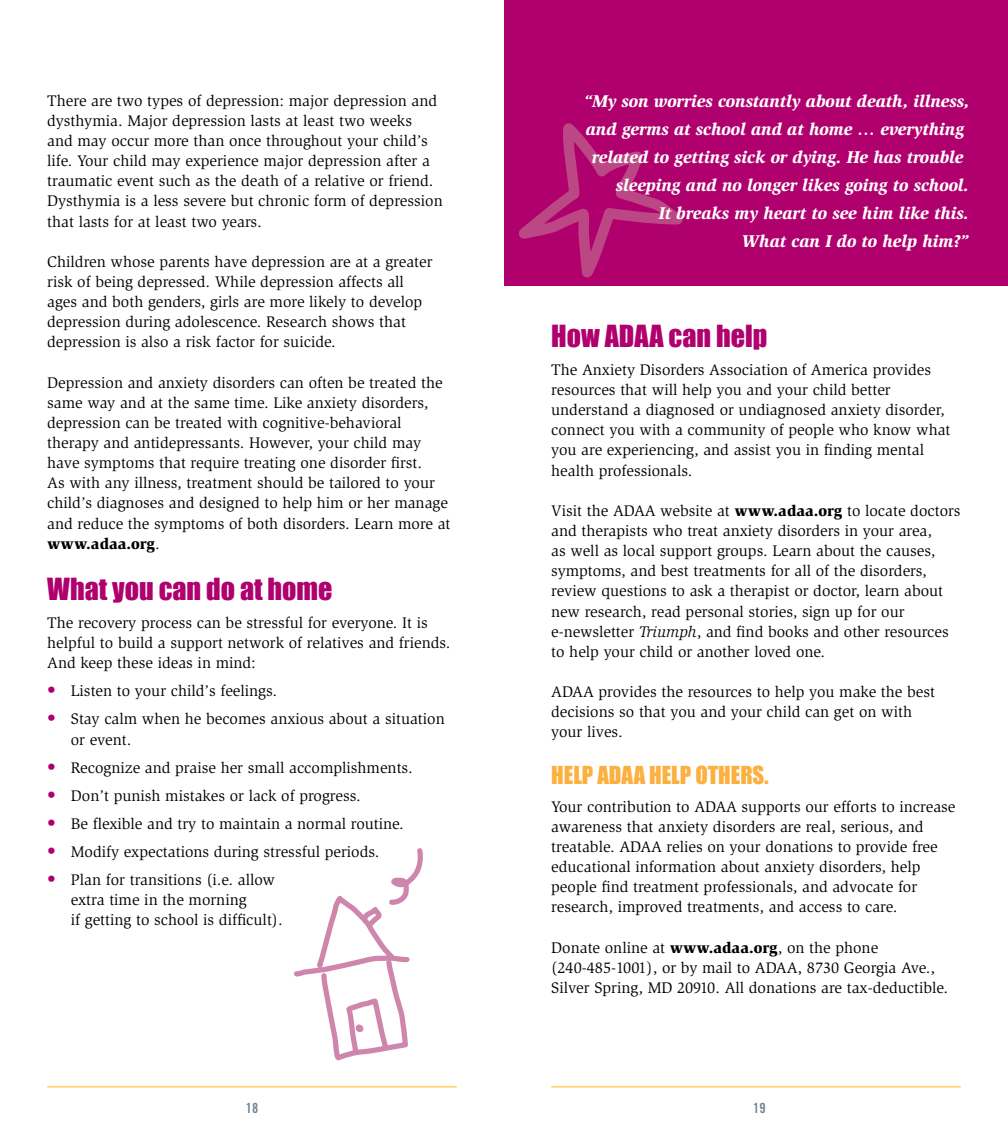
<style>
.page{position:relative;width:1008px;height:1134px;background:#fff}
.page>*{position:absolute;margin:0;border:0;box-sizing:border-box;transform-origin:0 0}
.t1{font:28px "Impact";color:#af006e}
.t2{font:22.75px "Impact";color:#fbb040}
.t3{font:italic 900 17.5px "Slimbach Std";letter-spacing:-.01em;color:#fff}
.t4{font:15.75px/20.1px "Slimbach Std";color:#000}
.t5{font:14px "Trade Gothic LT Std Bd Cn 20";color:#74838e}
.s1{font-weight:900}
.s2{font-family:"Trade Gothic LT Std Bd Cn 20";font-size:17.5px;color:#af006e}
.s3{font-style:italic}
</style>
<div class="page">
<div style="left:504px;top:0;width:504px;height:285px;background:#af006e"></div>
<svg style="left:514px;top:123px;width:196px;height:163px"></svg>
<hr style="left:47px;top:1086px;width:410px;height:2px;background:#ffd478">
<hr style="left:551px;top:1086px;width:410px;height:2px;background:#ffd478">
<svg style="left:294px;top:848px;width:129px;height:212px"></svg>
<p class="t4" style="left:47px;top:91px;width:397px">There are two types of depression: major depression and dysthymia. Major depression lasts at least two weeks<br>and may occur more than once throughout your child’s life. Your child may experience major depression after a traumatic event such as the death of a relative or friend.<br>Dysthymia is a less severe but chronic form of depression that lasts for at least two years.</p>
<p class="t4" style="left:47px;top:252px;width:387px">Children whose parents have depression are at a greater risk of being depressed. While depression affects all ages and both genders, girls are more likely to develop depression during adolescence. Research shows that depression is also a risk factor for suicide.</p>
<p class="t4" style="left:47px;top:372px;width:405px">Depression and anxiety disorders can often be treated the same way and at the same time. Like anxiety disorders, depression can be treated with cognitive-behavioral therapy and antidepressants. However, your child may have symptoms that require treating one disorder first.<br>As with any illness, treatment should be tailored to your child’s diagnoses and designed to help him or her manage and reduce the symptoms of both disorders. Learn more at <span class="s1">www.adaa.org</span>.</p>
<h1 class="t1" style="left:47px;top:568px;width:287px">What you can do at home</h1>
<p class="t4" style="left:47px;top:613px;width:405px">The recovery process can be stressful for everyone. It is helpful to build a support network of relatives and friends.<br>And keep these ideas in mind:</p>
<p class="t4" style="left:47px;top:681px;width:231px"><span class="s2">•</span> Listen to your child’s feelings.</p>
<p class="t4" style="left:71px;top:709px;width:375px;text-indent:-24px"><span class="s2">•</span> Stay calm when he becomes anxious about a situation or event.</p>
<p class="t4" style="left:47px;top:757px;width:367px"><span class="s2">•</span> Recognize and praise her small accomplishments.</p>
<p class="t4" style="left:47px;top:785px;width:315px"><span class="s2">•</span> Don’t punish mistakes or lack of progress.</p>
<p class="t4" style="left:47px;top:813px;width:358px"><span class="s2">•</span> Be flexible and try to maintain a normal routine.</p>
<p class="t4" style="left:47px;top:841px;width:334px"><span class="s2">•</span> Modify expectations during stressful periods.</p>
<p class="t4" style="left:71px;top:869px;width:213px;text-indent:-24px"><span class="s2">•</span> Plan for transitions (i.e. allow extra time in the morning<br>if getting to school is difficult).</p>
<p class="t3" style="left:584px;top:91px;width:387px">“My son worries constantly about death, illness,</p>
<p class="t3" style="left:586px;top:119px;width:380px">and germs at school and at home … everything</p>
<p class="t3" style="left:592px;top:147px;width:373px">related to getting sick or dying. He has trouble</p>
<p class="t3" style="left:616px;top:175px;width:355px">sleeping and no longer likes going to school.</p>
<p class="t3" style="left:659px;top:203px;width:312px">It breaks my heart to see him like this.</p>
<p class="t3" style="left:741px;top:231px;width:229px">What can I do to help him?”</p>
<h1 class="t1" style="left:551px;top:314px;width:218px">How ADAA can help</h1>
<p class="t4" style="left:551px;top:360px;width:401px">The Anxiety Disorders Association of America provides resources that will help you and your child better understand a diagnosed or undiagnosed anxiety disorder, connect you with a community of people who know what you are experiencing, and assist you in finding mental health professionals.</p>
<p class="t4" style="left:551px;top:501px;width:411px">Visit the ADAA website at <span class="s1">www.adaa.org</span> to locate doctors and therapists who treat anxiety disorders in your area,<br>as well as local support groups. Learn about the causes, symptoms, and best treatments for all of the disorders, review questions to ask a therapist or doctor, learn about new research, read personal stories, sign up for our e-newsletter <span class="s3">Triumph</span>, and find books and other resources to help your child or another loved one.</p>
<p class="t4" style="left:551px;top:682px;width:385px">ADAA provides the resources to help you make the best decisions so that you and your child can get on with your lives.</p>
<h2 class="t2" style="left:551px;top:757px;width:219px">Help ADAA help others.</h2>
<p class="t4" style="left:551px;top:796px;width:406px">Your contribution to ADAA supports our efforts to increase awareness that anxiety disorders are real, serious, and treatable. ADAA relies on your donations to provide free educational information about anxiety disorders, help people find treatment professionals, and advocate for research, improved treatments, and access to care.</p>
<p class="t4" style="left:551px;top:937px;width:398px">Donate online at <span class="s1">www.adaa.org</span>, on the phone (240-485-1001), or by mail to ADAA, 8730 Georgia Ave.,<br>Silver Spring, MD 20910. All donations are tax-deductible.</p>
<p class="t5" style="left:246px;top:1099px;width:14px">18</p>
<p class="t5" style="left:753px;top:1099px;width:14px">19</p>
</div>
